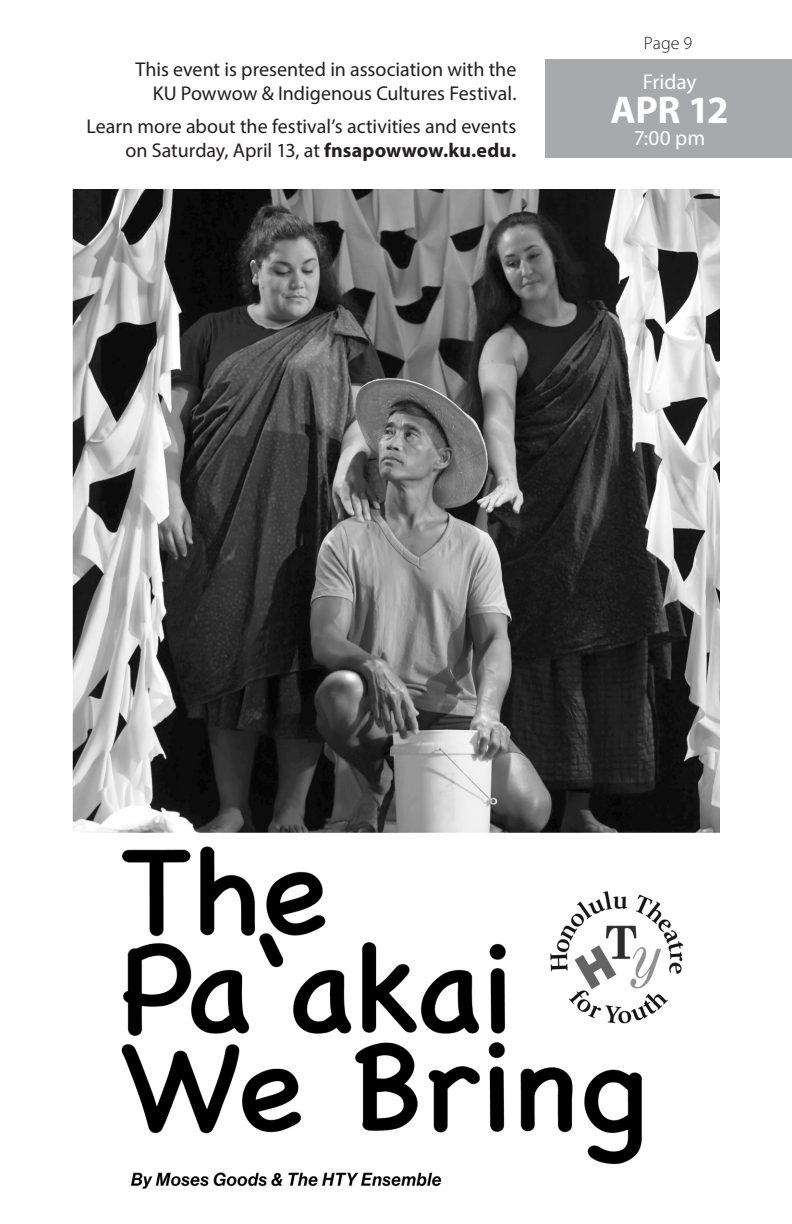
<style>
.page{position:relative;width:792px;height:1224px;background:#fff}
.page>*{position:absolute;margin:0;border:0;box-sizing:border-box;transform-origin:0 0}
.t1{font:700 38.8px "Myriad Pro";color:#fff}
.t2{font:21.4px "Myriad Pro";color:#fff}
.insert_body_copy{font:20px/24px "Myriad Pro";color:#231f20;text-align:right}
.t3{font:300 18px "Myriad Pro";color:#231f20}
.s1{font-weight:700}
</style>
<div class="page">
<div style="left:545px;top:59px;width:247px;height:99px;background:#a8a9ad"></div>
<img style="left:72px;top:189px;width:648px;height:1000px">
<p class="insert_body_copy" style="left:135px;top:57px;width:383px">This event is presented in association with the<br>KU Powwow &amp; Indigenous Cultures Festival.</p>
<p class="insert_body_copy" style="left:87px;top:114px;width:431px">Learn more about the festival’s activities and events on Saturday, April 13, at <span class="s1">fnsapowwow.ku.edu.</span></p>
<p class="t3" style="left:644px;top:33px;width:50px">Page 9</p>
<p class="t2" style="left:643px;top:68px;width:55px">Friday</p>
<p class="t1" style="left:611px;top:85px;width:120px">APR 12</p>
<p class="t2" style="left:634px;top:124px;width:73px">7:00 pm</p>
</div>
